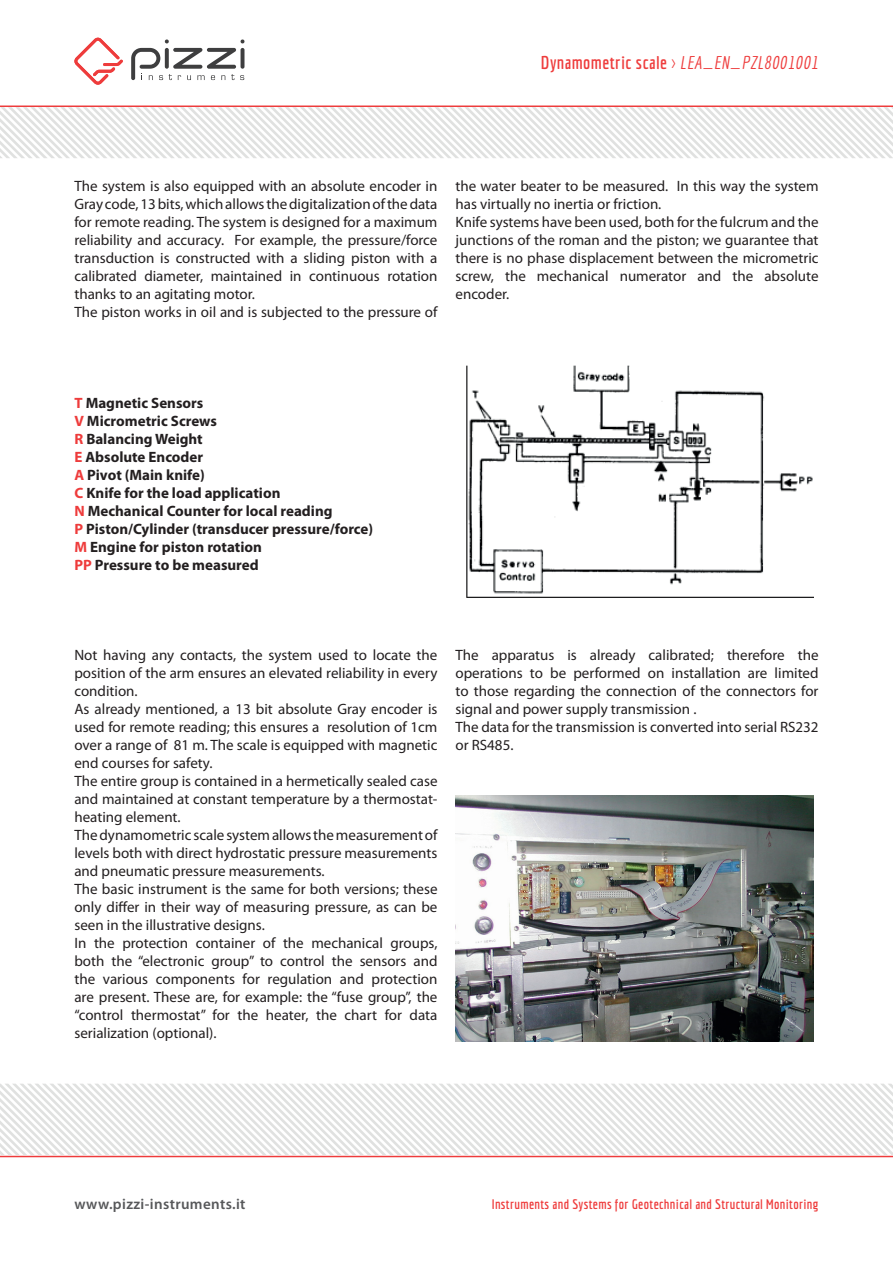
<style>
.page{position:relative;width:893px;height:1263px;background:#fff}
.page>*{position:absolute;margin:0;border:0;box-sizing:border-box;transform-origin:0 0}
.t1{font:700 18px "Economica";letter-spacing:.025em;color:#ee3c3c}
.t2{font:15px/18px "Myriad Pro";color:#231f20}
.t3{font:700 15px/18px "Myriad Pro";color:#231f20}
.t4{font:600 15px "Myriad Pro";letter-spacing:.025em;color:#57585a}
.t5{font:700 13.5px "Economica";letter-spacing:.025em;color:#ee3c3c}
.s1{font-weight:400}
.s2{font-weight:400;font-style:italic}
.s3{color:#ee3c3c}
</style>
<div class="page">
<svg style="left:0;top:37px;width:893px;height:70px"></svg>
<svg style="left:0;top:1156px;width:893px;height:2px;background:#f48383"></svg>
<svg style="left:131px;top:39px;width:113px;height:41px"></svg>
<svg style="left:74px;top:38px;width:49px;height:47px"></svg>
<svg style="left:0;top:107px;width:893px;height:51px"></svg>
<svg style="left:0;top:1084px;width:893px;height:71px"></svg>
<img style="left:466px;top:365px;width:347px;height:233px">
<img style="left:455px;top:796px;width:358px;height:245px">
<p class="t1" style="left:541px;top:52px;width:279px">Dynamometric scale <span class="s1">&gt;</span> <span class="s2">LEA_EN_PZL8001001</span></p>
<p class="t2" style="left:74px;top:178px;width:365px">The system is also equipped with an absolute encoder in Gray code, 13 bits, which allows the digitalization of the data for remote reading. The system is designed for a maximum reliability and accuracy. For example, the pressure/force transduction is constructed with a sliding piston with a calibrated diameter, maintained in continuous rotation thanks to an agitating motor.<br>The piston works in oil and is subjected to the pressure of</p>
<p class="t2" style="left:455px;top:178px;width:365px">the water beater to be measured. In this way the system has virtually no inertia or friction.<br>Knife systems have been used, both for the fulcrum and the junctions of the roman and the piston; we guarantee that there is no phase displacement between the micrometric screw, the mechanical numerator and the absolute encoder.</p>
<p class="t3" style="left:74px;top:394px;width:300px"><span class="s3">T</span> Magnetic Sensors<br><span class="s3">V</span> Micrometric Screws<br><span class="s3">R</span> Balancing Weight<br><span class="s3">E</span> Absolute Encoder<br><span class="s3">A</span> Pivot (Main knife)<br><span class="s3">C</span> Knife for the load application<br><span class="s3">N</span> Mechanical Counter for local reading<br><span class="s3">P</span> Piston/Cylinder (transducer pressure/force)<br><span class="s3">M</span> Engine for piston rotation<br><span class="s3">PP</span> Pressure to be measured</p>
<p class="t2" style="left:74px;top:646px;width:365px">Not having any contacts, the system used to locate the position of the arm ensures an elevated reliability in every condition.<br>As already mentioned, a 13 bit absolute Gray encoder is used for remote reading; this ensures a resolution of 1cm over a range of 81 m. The scale is equipped with magnetic end courses for safety.<br>The entire group is contained in a hermetically sealed case and maintained at constant temperature by a thermostat&shy;heating element.<br>The dynamometric scale system allows the measurement of levels both with direct hydrostatic pressure measurements and pneumatic pressure measurements.<br>The basic instrument is the same for both versions; these only differ in their way of measuring pressure, as can be seen in the illustrative designs.<br>In the protection container of the mechanical groups, both the “electronic group” to control the sensors and the various components for regulation and protection are present. These are, for example: the “fuse group”, the “control thermostat” for the heater, the chart for data serialization (optional).</p>
<p class="t2" style="left:455px;top:646px;width:365px">The apparatus is already calibrated; therefore the operations to be performed on installation are limited to those regarding the connection of the connectors for signal and power supply transmission .<br>The data for the transmission is converted into serial RS232 or RS485.</p>
<p class="t4" style="left:74px;top:1196px;width:173px">www.pizzi-instruments.it</p>
<p class="t5" style="left:492px;top:1196px;width:328px">Instruments and Systems for Geotechnical and Structural Monitoring</p>
</div>
